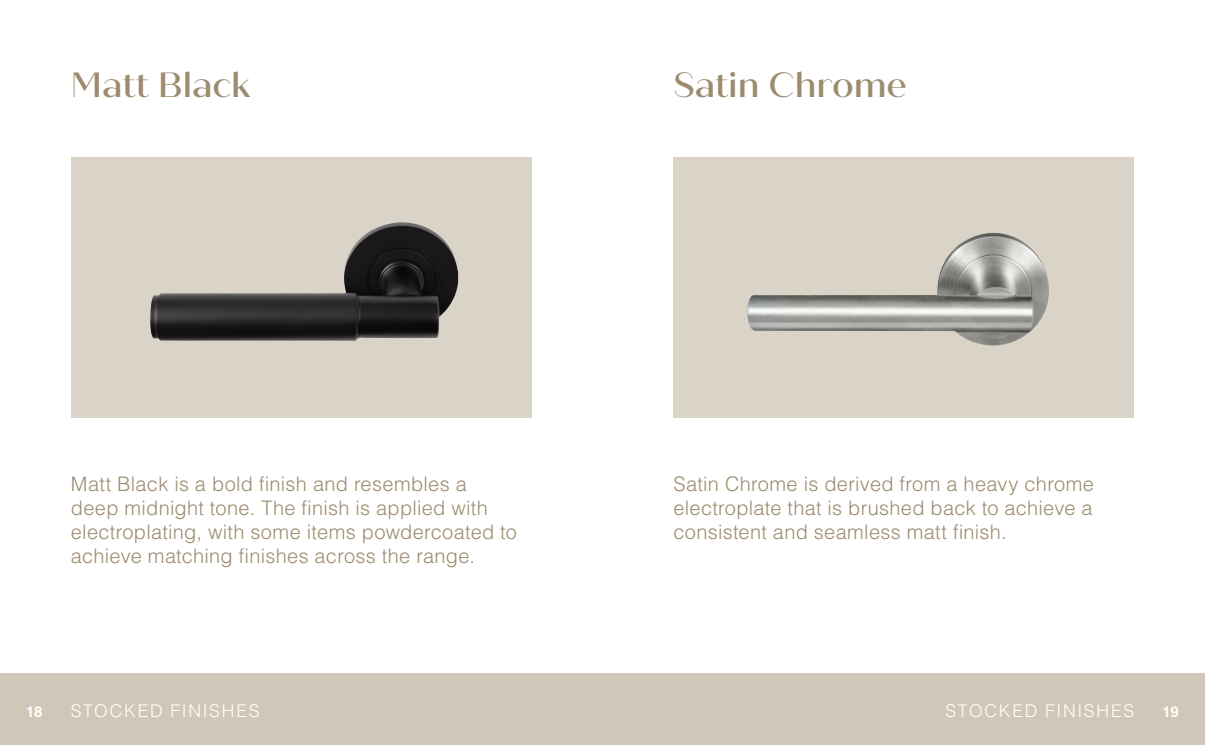
<style>
.page{position:relative;width:1205px;height:745px;background:#fff}
.page>*{position:absolute;margin:0;border:0;box-sizing:border-box;transform-origin:0 0}
.t1{font:500 35px "Quiche Sans";color:#9c8b6f}
.t2{font:300 20px/24px "Helvetica LT Std";letter-spacing:.015em;color:#9c8b6f;text-align:justify}
.t3{font:300 17.5px "Helvetica LT Std";letter-spacing:.1em;color:#fff}
.t4{font:700 15px "Helvetica LT Std";color:#fff}
</style>
<div class="page">
<div style="left:0;top:673px;width:1205px;height:71px;background:#d0c7b8"></div>
<div style="left:673px;top:157px;width:461px;height:260px;background:#dad3c7"></div>
<img style="left:747px;top:233px;width:302px;height:113px">
<div style="left:71px;top:157px;width:460px;height:260px;background:#dad3c7"></div>
<img style="left:150px;top:222px;width:309px;height:118px">
<h1 class="t1" style="left:71px;top:64px;width:181px">Matt Black</h1>
<p class="t2" style="left:71px;top:471px;width:448px;text-align:left">Matt Black is a bold finish and resembles a deep midnight tone. The finish is applied with electroplating, with some items powdercoated to achieve matching finishes across the range.</p>
<h1 class="t1" style="left:673px;top:64px;width:235px">Satin Chrome</h1>
<p class="t2" style="left:673px;top:471px;width:422px">Satin Chrome is derived from a heavy chrome electroplate that is brushed back to achieve a consistent and seamless matt finish.</p>
<p class="t3" style="left:71px;top:699px;width:190px">STOCKED FINISHES</p>
<p class="t3" style="left:945px;top:699px;width:190px">STOCKED FINISHES</p>
<p class="t4" style="left:26px;top:701px;width:18px">18</p>
<p class="t4" style="left:1162px;top:701px;width:18px">19</p>
</div>
